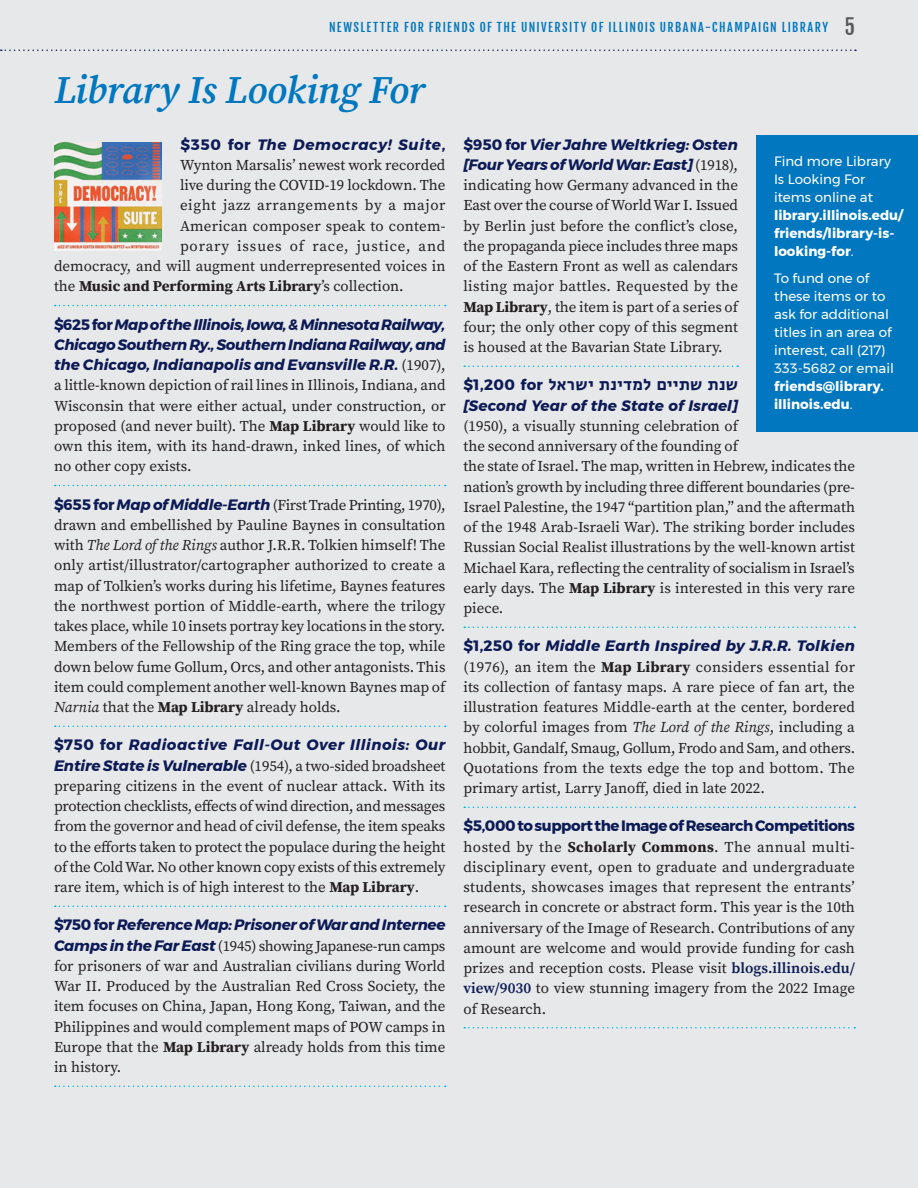
<style>
.page{position:relative;width:918px;height:1188px;background:#e7e8e9}
.page>*{position:absolute;margin:0;border:0;box-sizing:border-box;transform-origin:0 0}
.B_Head{font:italic 600 39px "Source Serif Pro";letter-spacing:-.01em;color:#0077be}
.LILF{font:16.5px "Secular One";color:#0c1a55}
.LILF-2{font:15px/20.2px "Source Serif Pro";color:#231f20;text-align:justify}
.LILF-3{font:700 15px "Source Serif Pro";color:#231f20}
.LILF-4{font:15px "Source Serif Pro";letter-spacing:.055em;color:#231f20}
.LILF-5{font:15px "Source Serif Pro";letter-spacing:.045em;color:#231f20}
.LILF-6{font:italic 700 15px "Montserrat";letter-spacing:.04em;color:#0c1a55}
.Sidebar_Reversed{font:13.5px/18px "Montserrat";color:#fff}
.Sidebar_Reversed-2{font:700 13.5px/18px "Montserrat";color:#fff}
.t1{font:12px "Fjalla One";letter-spacing:.12em;color:#0077be}
.s1{font-size:21px;color:#58595b}
.s2{font-style:normal}
.s3{font-weight:400}
.s4{font-family:"Montserrat";font-weight:700;color:#0c1a55}
.s5{font-family:"Montserrat";font-weight:700;font-style:italic;color:#0c1a55}
.s6{font-weight:700}
.s7{font-style:italic}
.s8{font-family:"Montserrat";font-weight:700;font-size:15px}
.s9{font-weight:600;color:#0c1a55}
</style>
<div class="page">
<svg style="left:55px;top:305px;width:391px;height:1px"></svg>
<svg style="left:55px;top:485px;width:391px;height:1px"></svg>
<svg style="left:55px;top:726px;width:391px;height:1px"></svg>
<svg style="left:55px;top:906px;width:391px;height:1px"></svg>
<svg style="left:55px;top:1086px;width:391px;height:1px"></svg>
<img style="left:54px;top:142px;width:108px;height:108px">
<svg style="left:464px;top:366px;width:274px;height:1px"></svg>
<svg style="left:464px;top:627px;width:391px;height:1px"></svg>
<svg style="left:464px;top:807px;width:391px;height:1px"></svg>
<svg style="left:464px;top:1027px;width:391px;height:2px"></svg>
<div style="left:756px;top:135px;width:162px;height:297px;background:#0077be"></div>
<svg style="left:1px;top:50px;width:855px;height:1px"></svg>
<p class="t1" style="left:329px;top:19px;width:527px">NEWSLETTER FOR FRIENDS OF THE UNIVERSITY OF ILLINOIS URBANA-CHAMPAIGN LIBRARY <span class="s1">5</span></p>
<p class="B_Head" style="left:54px;top:64px;width:372px">Library Is Looking For</p>
<p class="LILF-6" style="left:181px;top:132px;width:266px"><span class="s2">$350 for</span> The Democracy! Suite<span class="s2">,</span></p>
<p class="LILF-2" style="left:180px;top:155px;width:267px">Wynton Marsalis’ newest work recorded</p>
<p class="LILF-2" style="left:180px;top:175px;width:267px">live during the COVID-19 lockdown. The</p>
<p class="LILF-5" style="left:180px;top:195px;width:267px">eight jazz arrangements by a major</p>
<p class="LILF-2" style="left:180px;top:215px;width:266px">American composer speak to contem-</p>
<p class="LILF-4" style="left:180px;top:236px;width:267px">porary issues of race, justice, and</p>
<p class="LILF-2" style="left:54px;top:256px;width:393px">democracy, and will augment underrepresented voices in</p>
<p class="LILF-3" style="left:54px;top:276px;width:351px"><span class="s3">the</span> Music and Performing Arts Library<span class="s3">’s collection.</span></p>
<p class="LILF-2" style="left:54px;top:314px;width:393px"><span class="s4">$625 for</span> <span class="s5">Map of the Illinois, Iowa, &amp; Minnesota Railway, Chicago Southern Ry., Southern Indiana Railway, and the Chicago, Indianapolis and Evansville R.R.</span> (1907), a little-known depiction of rail lines in Illinois, Indiana, and Wisconsin that were either actual, under construction, or proposed (and never built). The <span class="s6">Map Library</span> would like to own this item, with its hand-drawn, inked lines, of which no other copy exists.</p>
<p class="LILF-2" style="left:54px;top:494px;width:393px"><span class="s4">$655 for</span> <span class="s5">Map of Middle-Earth</span> (First Trade Printing, 1970), drawn and embellished by Pauline Baynes in consultation with <span class="s7">The Lord of the Rings</span> author J.R.R. Tolkien himself! The only artist/illustrator/cartographer authorized to create a map of Tolkien’s works during his lifetime, Baynes features the northwest portion of Middle-earth, where the trilogy takes place, while 10 insets portray key locations in the story.<br>Members of the Fellowship of the Ring grace the top, while down below fume Gollum, Orcs, and other antagonists. This item could complement another well-known Baynes map of <span class="s7">Narnia</span> that the <span class="s6">Map Library</span> already holds.</p>
<p class="LILF-2" style="left:54px;top:735px;width:393px"><span class="s4">$750 for</span> <span class="s5">Radioactive Fall-Out Over Illinois: Our Entire State is Vulnerable</span> (1954), a two-sided broadsheet preparing citizens in the event of nuclear attack. With its protection checklists, effects of wind direction, and messages from the governor and head of civil defense, the item speaks to the efforts taken to protect the populace during the height of the Cold War. No other known copy exists of this extremely rare item, which is of high interest to the <span class="s6">Map Library</span>.</p>
<p class="LILF-2" style="left:54px;top:915px;width:393px"><span class="s4">$750 for</span> <span class="s5">Reference Map: Prisoner of War and Internee Camps in the Far East</span> (1945) showing Japanese-run camps for prisoners of war and Australian civilians during World War II. Produced by the Australian Red Cross Society, the item focuses on China, Japan, Hong Kong, Taiwan, and the Philippines and would complement maps of POW camps in Europe that the <span class="s6">Map Library</span> already holds from this time in history.</p>
<p class="LILF-2" style="left:464px;top:134px;width:276px"><span class="s4">$950 for</span> <span class="s5">Vier Jahre Weltkrieg: Osten [Four Years of World War: East]</span> (1918), indicating how Germany advanced in the East over the course of World War I. Issued by Berlin just before the conflict’s close, the propaganda piece includes three maps of the Eastern Front as well as calendars listing major battles. Requested by the <span class="s6">Map Library</span>, the item is part of a series of four; the only other copy of this segment is housed at the Bavarian State Library.</p>
<p class="LILF" style="left:464px;top:373px;width:276px"><span class="s8">$ 1 , 2 0 0 f o r</span> אל שר תי מד י נ םל ת י י ש ת שנ</p>
<p class="LILF-2" style="left:464px;top:395px;width:393px;text-align:left"><span class="s5">[Second Year of the State of Israel]<br></span>(1950), a visually stunning celebration of<br>the second anniversary of the founding of<br>the state of Israel. The map, written in Hebrew, indicates the nation’s growth by including three different boundaries (pre-Israel Palestine, the 1947 “partition plan,” and the aftermath of the 1948 Arab-Israeli War). The striking border includes Russian Social Realist illustrations by the well-known artist Michael Kara, reflecting the centrality of socialism in Israel’s early days. The <span class="s6">Map Library</span> is interested in this very rare piece.</p>
<p class="LILF-2" style="left:464px;top:636px;width:393px"><span class="s4">$1,250 for</span> <span class="s5">Middle Earth Inspired by J.R.R. Tolkien </span>(1976), an item the <span class="s6">Map Library</span> considers essential for its collection of fantasy maps. A rare piece of fan art, the illustration features Middle-earth at the center, bordered by colorful images from <span class="s7">The Lord of the Rings</span>, including a hobbit, Gandalf, Smaug, Gollum, Frodo and Sam, and others.<br>Quotations from the texts edge the top and bottom. The primary artist, Larry Janoff, died in late 2022.</p>
<p class="LILF-2" style="left:464px;top:816px;width:393px"><span class="s4">$5,000 to support the Image of Research Competitions </span>hosted by the <span class="s6">Scholarly Commons</span>. The annual multi&shy;disciplinary event, open to graduate and undergraduate students, showcases images that represent the entrants’ research in concrete or abstract form. This year is the 10th anniversary of the Image of Research. Contributions of any amount are welcome and would provide funding for cash prizes and reception costs. Please visit <span class="s9">blogs.illinois.edu/ view/9030</span> to view stunning imagery from the 2022 Image of Research.</p>
<p class="Sidebar_Reversed-2" style="left:774px;top:152px;width:131px"><span class="s3">Find more Library<br>Is Looking For items online at </span>library.illinois.edu/ friends/library-is&shy;looking-for<span class="s3">.</span></p>
<p class="Sidebar_Reversed" style="left:774px;top:269px;width:121px">To fund one of these items or to ask for additional titles in an area of interest, call (217)<br>333-5682 or email <span class="s6">friends@library. illinois.edu</span>.</p>
</div>
